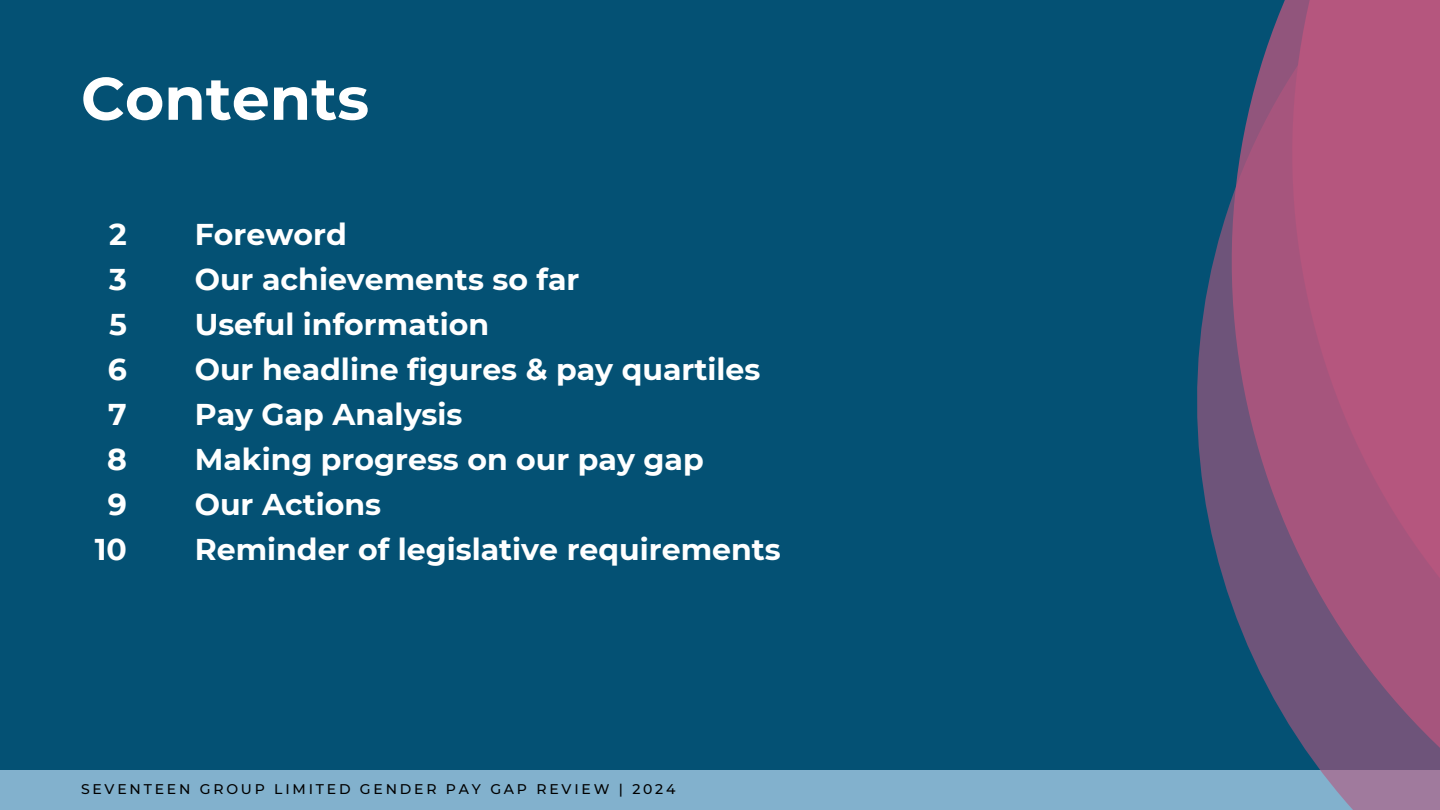
<style>
.page{position:relative;width:1440px;height:810px;background:#045174}
.page>*{position:absolute;margin:0;border:0;box-sizing:border-box;transform-origin:0 0}
.t1{font:700 60px "Montserrat";color:#fff}
.t2{font:700 30px/45px "Montserrat";color:#fff;text-align:center}
.t3{font:500 14px "Montserrat";letter-spacing:.2em;color:#000}
</style>
<div class="page">
<div style="left:0;top:770px;width:1440px;height:40px;background:#82b1cd"></div>
<svg style="left:1263px;top:0;width:177px;height:59px;background:#a4557d"></svg>
<svg style="left:1197px;top:59px;width:243px;height:751px"></svg>
<p class="t1" style="left:81px;top:62px;width:290px">Contents</p>
<h2 class="t2" style="left:95px;top:212px;width:34px">2<br>3<br>5<br>6<br>7<br>8<br>9<br>10</h2>
<h2 class="t2" style="left:195px;top:212px;width:588px;text-align:left">Foreword<br>Our achievements so far<br>Useful information<br>Our headline figures &amp; pay quartiles<br>Pay Gap Analysis<br>Making progress on our pay gap<br>Our Actions<br>Reminder of legislative requirements</h2>
<h1 class="t3" style="left:81px;top:781px;width:596px">SEVENTEEN GROUP LIMITED GENDER PAY GAP REVIEW | 2024</h1>
</div>
